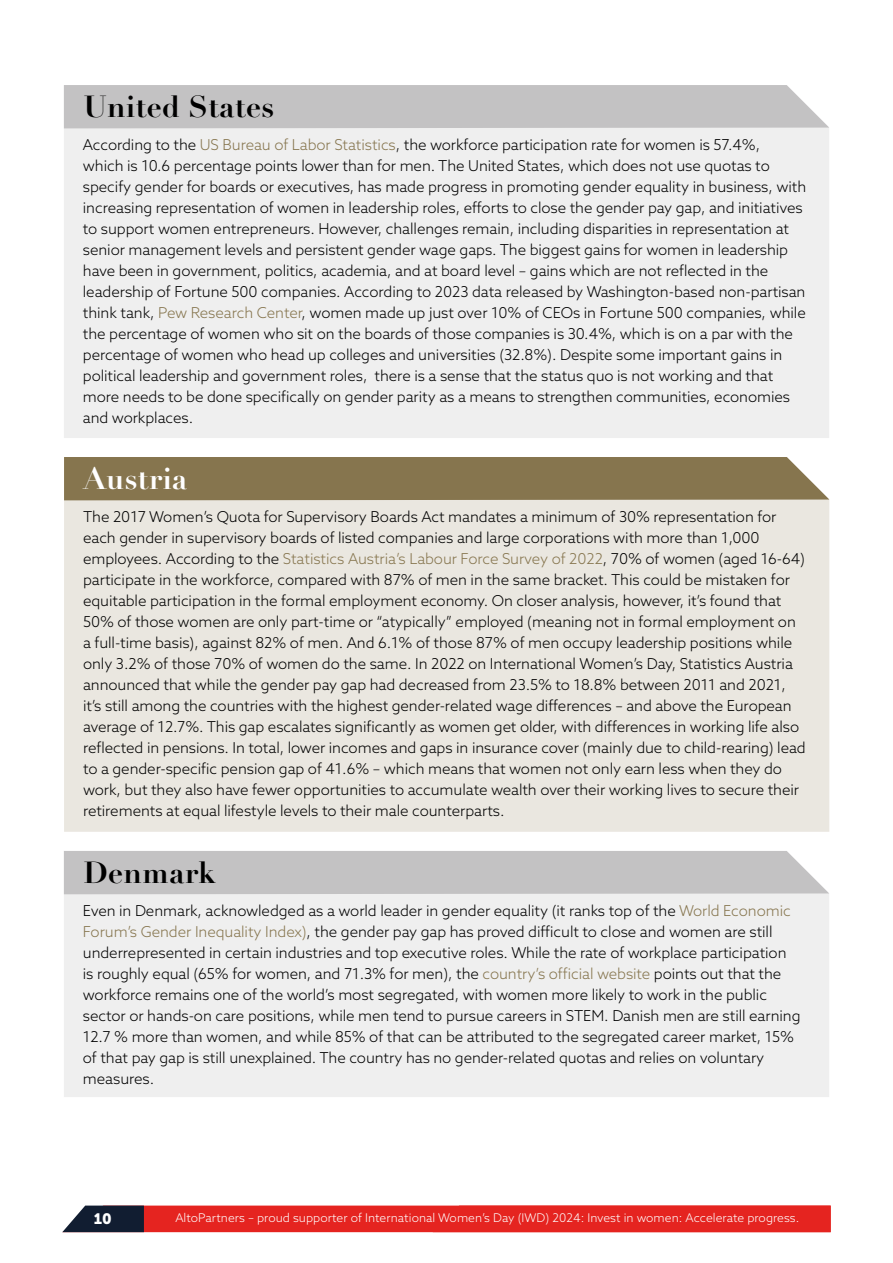
<style>
.page{position:relative;width:893px;height:1263px;background:#fff}
.page>*{position:absolute;margin:0;border:0;box-sizing:border-box;transform-origin:0 0}
.t1{font:700 30px "Didot LT Std";letter-spacing:.005em;color:#000}
.t2{font:700 30px "Didot LT Std";letter-spacing:.005em;color:#fff}
.t3{font:300 15px/21px "Azo Sans";letter-spacing:-.005em;color:#000}
.t4{font:15px "Museo Sans 900";color:#fff}
.t5{font:300 12px "Azo Sans";letter-spacing:.005em;color:#fff}
.s1{color:#86754e}
</style>
<div class="page">
<svg style="left:62px;top:1205px;width:769px;height:27px;background:#d22a28"></svg>
<div style="left:64px;top:128px;width:765px;height:310px;background:#efefef"></div>
<div style="left:64px;top:85px;width:765px;height:43px;background:#c3c2c3"></div>
<div style="left:64px;top:500px;width:765px;height:332px;background:#eae7e0"></div>
<div style="left:64px;top:457px;width:765px;height:43px;background:#86754e"></div>
<div style="left:64px;top:894px;width:765px;height:203px;background:#efefef"></div>
<div style="left:64px;top:851px;width:765px;height:43px;background:#c3c2c3"></div>
<h1 class="t1" style="left:83px;top:88px;width:192px">United States</h1>
<p class="t3" style="left:83px;top:134px;width:725px">According to the <span class="s1">US Bureau of Labor Statistics</span>, the workforce participation rate for women is 57.4%,<br>which is 10.6 percentage points lower than for men. The United States, which does not use quotas to specify gender for boards or executives, has made progress in promoting gender equality in business, with increasing representation of women in leadership roles, efforts to close the gender pay gap, and initiatives to support women entrepreneurs. However, challenges remain, including disparities in representation at senior management levels and persistent gender wage gaps. The biggest gains for women in leadership have been in government, politics, academia, and at board level – gains which are not reflected in the leadership of Fortune 500 companies. According to 2023 data released by Washington-based non-partisan think tank, <span class="s1">Pew Research Center</span>, women made up just over 10% of CEOs in Fortune 500 companies, while the percentage of women who sit on the boards of those companies is 30.4%, which is on a par with the percentage of women who head up colleges and universities (32.8%). Despite some important gains in political leadership and government roles, there is a sense that the status quo is not working and that more needs to be done specifically on gender parity as a means to strengthen communities, economies and workplaces.</p>
<h1 class="t2" style="left:84px;top:460px;width:105px">Austria</h1>
<p class="t3" style="left:83px;top:506px;width:724px">The 2017 Women’s Quota for Supervisory Boards Act mandates a minimum of 30% representation for each gender in supervisory boards of listed companies and large corporations with more than 1,000 employees. According to the <span class="s1">Statistics Austria’s Labour Force Survey of 2022</span>, 70% of women (aged 16-64) participate in the workforce, compared with 87% of men in the same bracket. This could be mistaken for equitable participation in the formal employment economy. On closer analysis, however, it’s found that 50% of those women are only part-time or “atypically” employed (meaning not in formal employment on a full-time basis), against 82% of men. And 6.1% of those 87% of men occupy leadership positions while only 3.2% of those 70% of women do the same. In 2022 on International Women’s Day, Statistics Austria announced that while the gender pay gap had decreased from 23.5% to 18.8% between 2011 and 2021, it’s still among the countries with the highest gender-related wage differences – and above the European average of 12.7%. This gap escalates significantly as women get older, with differences in working life also reflected in pensions. In total, lower incomes and gaps in insurance cover (mainly due to child-rearing) lead to a gender-specific pension gap of 41.6% – which means that women not only earn less when they do work, but they also have fewer opportunities to accumulate wealth over their working lives to secure their retirements at equal lifestyle levels to their male counterparts.</p>
<h1 class="t1" style="left:83px;top:854px;width:134px">Denmark</h1>
<p class="t3" style="left:83px;top:900px;width:719px">Even in Denmark, acknowledged as a world leader in gender equality (it ranks top of the <span class="s1">World Economic Forum’s Gender Inequality Index)</span>, the gender pay gap has proved difficult to close and women are still underrepresented in certain industries and top executive roles. While the rate of workplace participation is roughly equal (65% for women, and 71.3% for men), the <span class="s1">country’s official website</span> points out that the workforce remains one of the world’s most segregated, with women more likely to work in the public sector or hands-on care positions, while men tend to pursue careers in STEM. Danish men are still earning 12.7 % more than women, and while 85% of that can be attributed to the segregated career market, 15% of that pay gap is still unexplained. The country has no gender-related quotas and relies on voluntary measures.</p>
<p class="t4" style="left:94px;top:1210px;width:19px">10</p>
<p class="t5" style="left:175px;top:1210px;width:626px">AltoPartners – proud supporter of International Women’s Day (IWD) 2024: Invest in women: Accelerate progress.</p>
</div>
